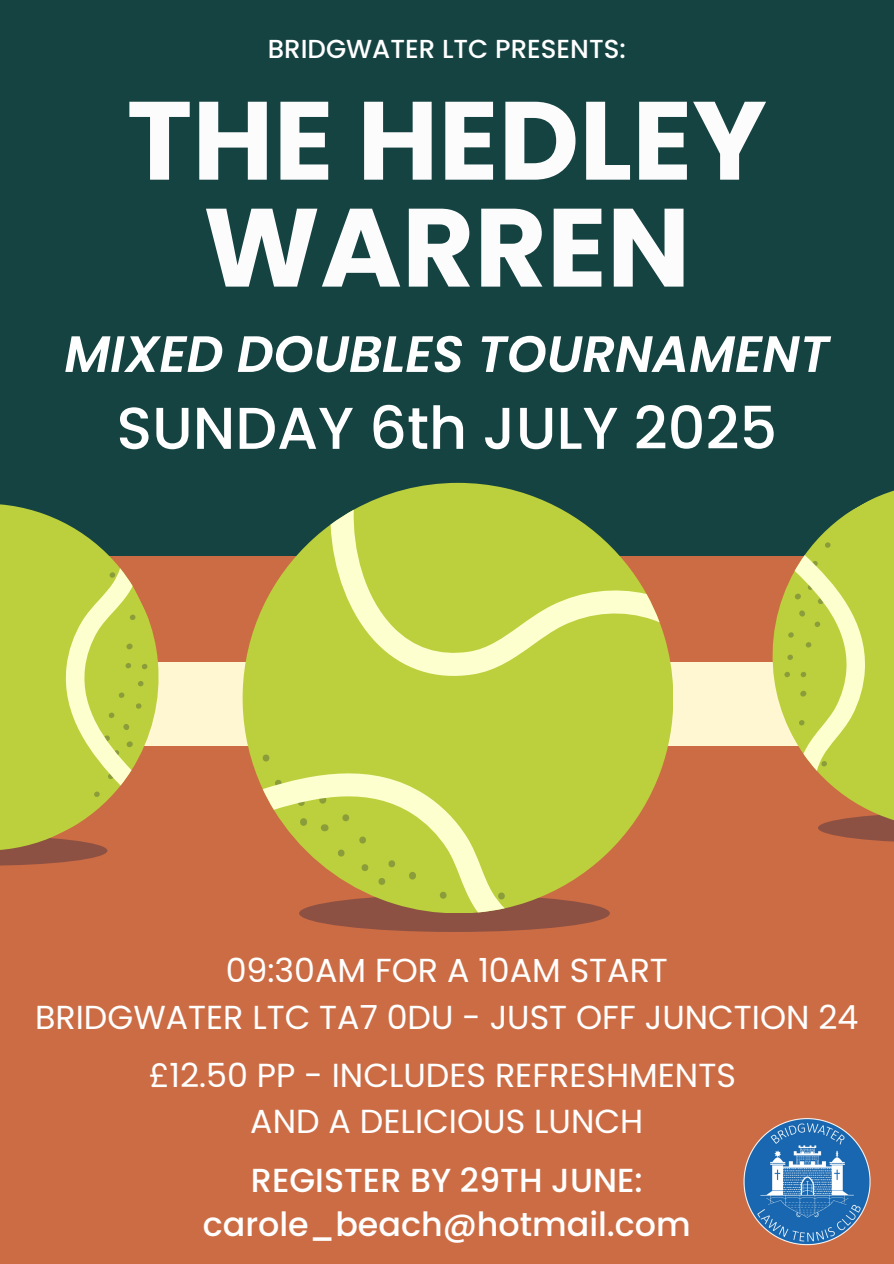
<style>
.page{position:relative;width:894px;height:1264px;background:#fff}
.page>*{position:absolute;margin:0;border:0;box-sizing:border-box;transform-origin:0 0}
.t1{font:700 111px/106.8px "Poppins";color:#fcfcfd;text-align:center}
.t2{font:500 58.95px "Poppins";color:#fff}
.t3{font:italic 600 51px "Poppins";color:#fff}
.t4{font:33.3px/46.5px "Poppins";color:#fff;text-align:center}
.t5{font:500 33.3px/44px "Poppins";color:#fff;text-align:center}
.t6{font:500 26.1px "Poppins";color:#fff}
</style>
<div class="page">
<div style="left:0;top:0;width:893px;height:1263px;background:#154341"></div>
<div style="left:0;top:556px;width:893px;height:707px;background:#cc6c44"></div>
<div style="left:0;top:662px;width:893px;height:84px;background:#fef7d2"></div>
<div style="left:299px;top:894px;width:310px;height:38px;background:#8d5143;border-radius:50%"></div>
<svg style="left:242px;top:483px;width:430px;height:428px;fill:#bccf3c"></svg>
<svg style="left:330px;top:509px;width:329px;height:171px;background:#becd55"></svg>
<svg style="left:261px;top:754px;width:244px;height:158px"></svg>
<svg style="left:0;top:504px;width:108px;height:362px"></svg>
<svg style="left:0;top:538px;width:159px;height:298px"></svg>
<svg style="left:817px;top:491px;width:76px;height:351px"></svg>
<svg style="left:772px;top:540px;width:121px;height:232px"></svg>
<img style="left:743px;top:1118px;width:127px;height:127px">
<p class="t6" style="left:268px;top:30px;width:359px">BRIDGWATER LTC PRESENTS:</p>
<h1 class="t1" style="left:127px;top:87px;width:641px">THE HEDLEY<br>WARREN</h1>
<h3 class="t3" style="left:64px;top:318px;width:766px">MIXED DOUBLES TOURNAMENT</h3>
<h2 class="t2" style="left:116px;top:387px;width:662px">SUNDAY 6th JULY 2025</h2>
<p class="t4" style="left:35px;top:947px;width:824px">09:30AM FOR A 10AM START<br>BRIDGWATER LTC TA7 0DU - JUST OFF JUNCTION 24</p>
<p class="t4" style="left:149px;top:1052px;width:588px">£12.50 PP - INCLUDES REFRESHMENTS<br>AND A DELICIOUS LUNCH</p>
<p class="t5" style="left:203px;top:1158px;width:489px">REGISTER BY 29TH JUNE: carole_beach@hotmail.com</p>
</div>
